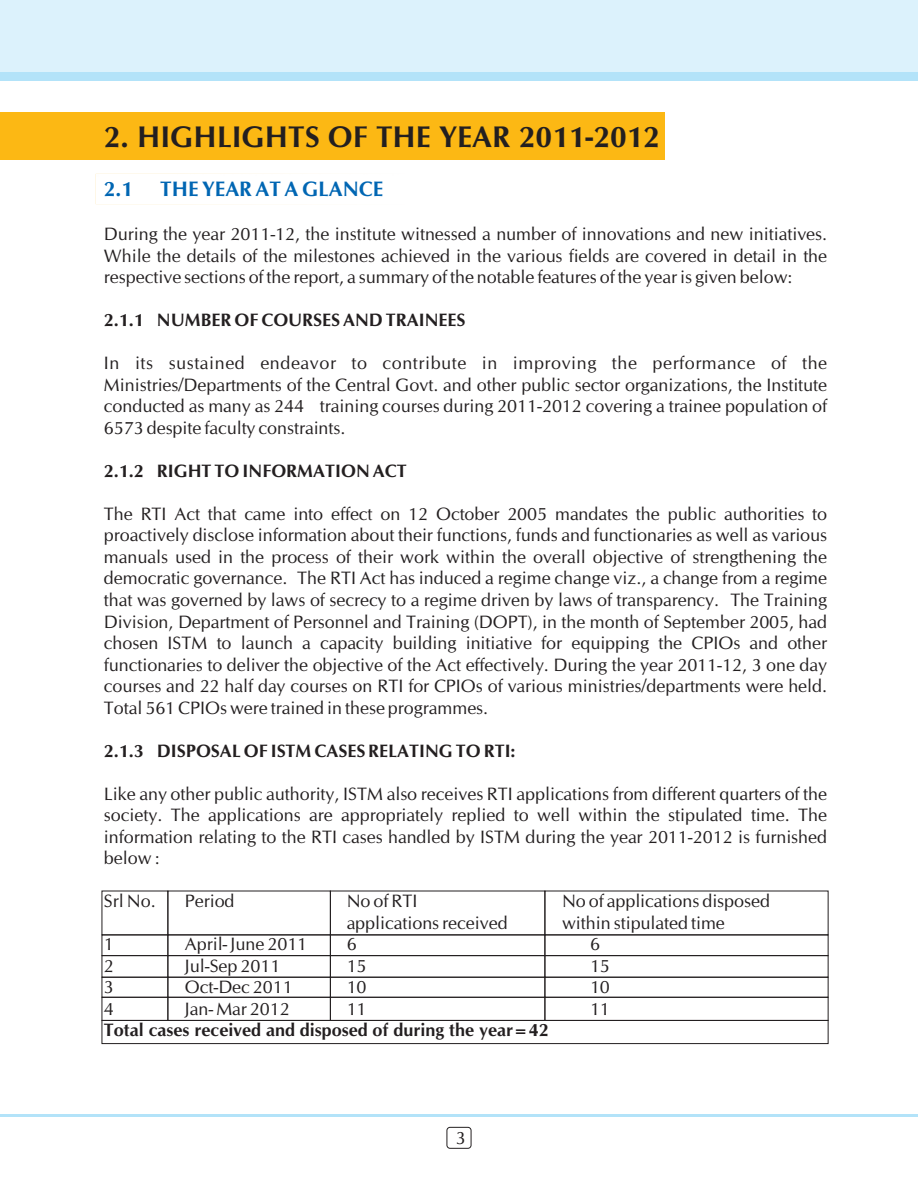
<style>
.page{position:relative;width:918px;height:1188px;background:#fff}
.page>*{position:absolute;margin:0;border:0;box-sizing:border-box;transform-origin:0 0}
.t1{font:700 30px "CG Omega";color:#231f20}
.t2{font:700 21px "CG Omega";color:#0166b3}
.t3{font:18px/21.5px "CG Omega";color:#231f20;text-align:justify}
.t4{font:700 18px "CG Omega";color:#231f20}
</style>
<div class="page">
<div style="left:1px;top:112px;width:664px;height:47px;background:#fcb814"></div>
<div style="left:102px;top:934px;width:66px;height:22px;border:1px solid #231f20"></div>
<div style="left:167px;top:934px;width:164px;height:22px;border:1px solid #231f20"></div>
<div style="left:330px;top:934px;width:215px;height:22px;border:1px solid #231f20"></div>
<div style="left:544px;top:934px;width:285px;height:22px;border:1px solid #231f20"></div>
<div style="left:102px;top:955px;width:66px;height:23px;border:1px solid #231f20"></div>
<div style="left:167px;top:955px;width:164px;height:23px;border:1px solid #231f20"></div>
<div style="left:330px;top:955px;width:215px;height:23px;border:1px solid #231f20"></div>
<div style="left:544px;top:955px;width:285px;height:23px;border:1px solid #231f20"></div>
<svg style="left:101px;top:1020px;width:728px;height:24px"></svg>
<div style="left:102px;top:977px;width:66px;height:21px;border:1px solid #231f20"></div>
<div style="left:167px;top:977px;width:164px;height:21px;border:1px solid #231f20"></div>
<div style="left:330px;top:977px;width:215px;height:21px;border:1px solid #231f20"></div>
<div style="left:544px;top:977px;width:285px;height:21px;border:1px solid #231f20"></div>
<div style="left:0;top:0;width:918px;height:80px;background:#b3e3f9"></div>
<div style="left:0;top:0;width:918px;height:71px;background:#dcf2fc"></div>
<div style="left:447px;top:1127px;width:24px;height:22px;border:1px solid #231f20;border-radius:3px"></div>
<hr style="left:0;top:1115px;width:918px;height:2px;background:#b3e3f9">
<h1 class="t1" style="left:104px;top:125px;width:557px">2. HIGHLIGHTS OF THE YEAR 2011-2012</h1>
<p class="t2" style="left:104px;top:181px;width:31px">2.1</p>
<p class="t2" style="left:160px;top:181px;width:225px">THE YEAR AT A GLANCE</p>
<p class="t3" style="left:104px;top:225px;width:725px">During the year 2011-12, the institute witnessed a number of innovations and new initiatives.<br>While the details of the milestones achieved in the various fields are covered in detail in the respective sections of the report, a summary of the notable features of the year is given below:</p>
<p class="t4" style="left:104px;top:313px;width:363px">2.1.1 NUMBER OF COURSES AND TRAINEES</p>
<p class="t3" style="left:104px;top:354px;width:725px">In its sustained endeavor to contribute in improving the performance of the Ministries/Departments of the Central Govt. and other public sector organizations, the Institute conducted as many as 244 training courses during 2011-2012 covering a trainee population of 6573 despite faculty constraints.</p>
<p class="t4" style="left:104px;top:463px;width:304px">2.1.2 RIGHT TO INFORMATION ACT</p>
<p class="t3" style="left:104px;top:504px;width:725px">The RTI Act that came into effect on 12 October 2005 mandates the public authorities to proactively disclose information about their functions, funds and functionaries as well as various manuals used in the process of their work within the overall objective of strengthening the democratic governance. The RTI Act has induced a regime change viz., a change from a regime that was governed by laws of secrecy to a regime driven by laws of transparency. The Training Division, Department of Personnel and Training (DOPT), in the month of September 2005, had chosen ISTM to launch a capacity building initiative for equipping the CPIOs and other functionaries to deliver the objective of the Act effectively. During the year 2011-12, 3 one day courses and 22 half day courses on RTI for CPIOs of various ministries/departments were held.<br>Total 561 CPIOs were trained in these programmes.</p>
<p class="t4" style="left:104px;top:743px;width:413px">2.1.3 DISPOSAL OF ISTM CASES RELATING TO RTI:</p>
<p class="t3" style="left:104px;top:784px;width:725px">Like any other public authority, ISTM also receives RTI applications from different quarters of the society. The applications are appropriately replied to well within the stipulated time. The information relating to the RTI cases handled by ISTM during the year 2011-2012 is furnished below :</p>
<p class="t3" style="left:104px;top:892px;width:53px">Srl No.</p>
<p class="t3" style="left:185px;top:892px;width:51px">Period</p>
<p class="t3" style="left:347px;top:892px;width:72px">No of RTI</p>
<p class="t3" style="left:562px;top:892px;width:210px">No of applications disposed</p>
<p class="t3" style="left:347px;top:913px;width:162px">applications received</p>
<p class="t3" style="left:562px;top:913px;width:164px">within stipulated time</p>
<p class="t3" style="left:104px;top:935px;width:11px">1</p>
<p class="t3" style="left:185px;top:935px;width:124px">April- June 2011</p>
<p class="t3" style="left:347px;top:935px;width:11px">6</p>
<p class="t3" style="left:590px;top:935px;width:11px">6</p>
<p class="t3" style="left:104px;top:956px;width:11px">2</p>
<p class="t3" style="left:185px;top:956px;width:97px">Jul-Sep 2011</p>
<p class="t3" style="left:347px;top:956px;width:21px">15</p>
<p class="t3" style="left:590px;top:956px;width:21px">15</p>
<p class="t3" style="left:104px;top:978px;width:11px">3</p>
<p class="t3" style="left:185px;top:978px;width:109px">Oct-Dec 2011</p>
<p class="t3" style="left:347px;top:978px;width:21px">10</p>
<p class="t3" style="left:590px;top:978px;width:21px">10</p>
<p class="t3" style="left:104px;top:999px;width:11px">4</p>
<p class="t3" style="left:185px;top:999px;width:106px">Jan- Mar 2012</p>
<p class="t3" style="left:347px;top:999px;width:21px">11</p>
<p class="t3" style="left:590px;top:999px;width:21px">11</p>
<p class="t4" style="left:104px;top:1023px;width:446px">Total cases received and disposed of during the year=42</p>
<p class="t3" style="left:456px;top:1128px;width:11px">3</p>
</div>
